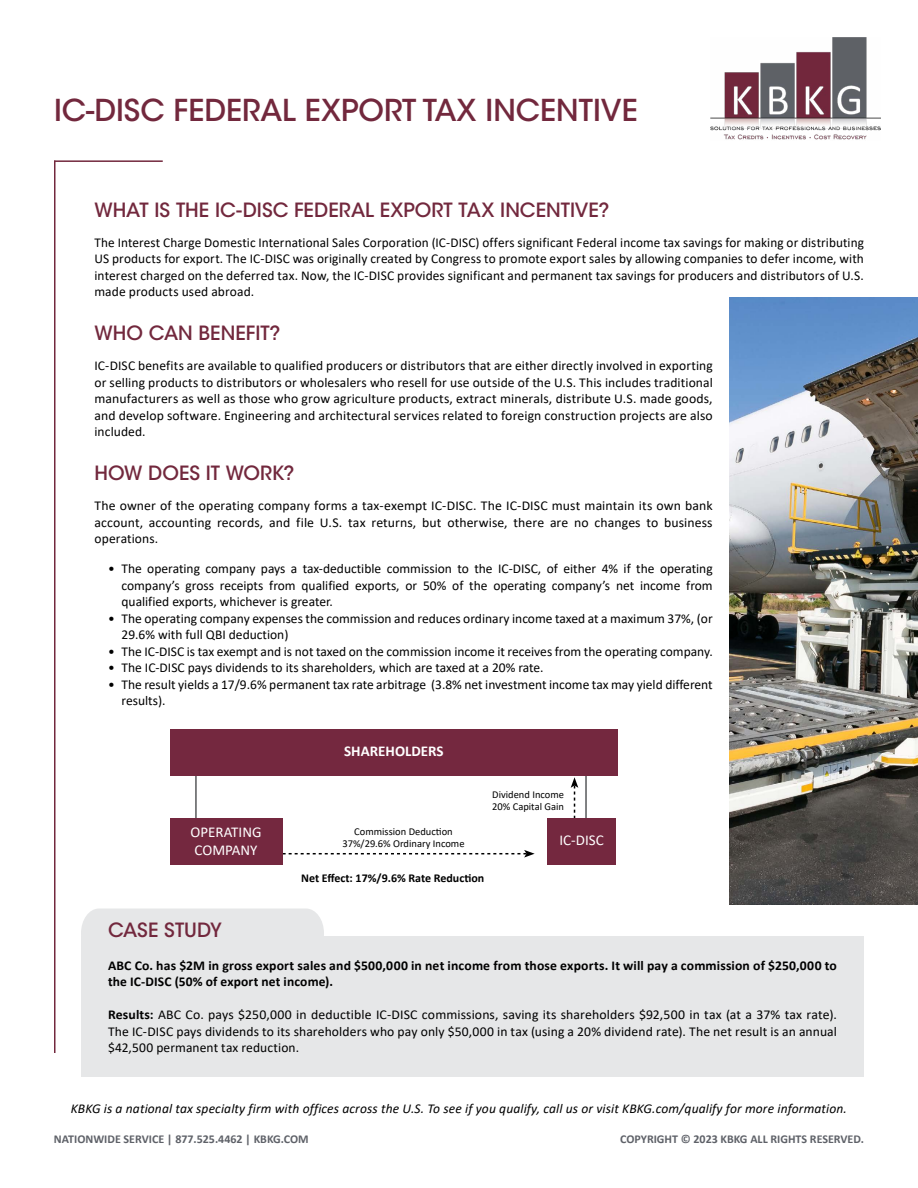
<style>
.page{position:relative;width:918px;height:1188px;background:#fff}
.page>*{position:absolute;margin:0;border:0;box-sizing:border-box;transform-origin:0 0}
.t1{font:500 30px "ITC Avant Garde Std";color:#72283d}
.t2{font:500 19.5px "ITC Avant Garde Std";color:#72283d}
.t3{font:15px/18px "Calibri";color:#fff}
.t4{font:700 15px "Calibri";color:#fff}
.t5{font:13.5px/16.5px "Calibri";color:#000;text-align:justify}
.t6{font:700 13.5px/16.5px "Calibri";letter-spacing:.01em;color:#000}
.t7{font:italic 13.5px "Calibri";letter-spacing:.01em;color:#000}
.t8{font:700 12px "Calibri";color:#5e6168}
.t9{font:700 12px "Calibri";color:#000}
.t10{font:10.5px/12px "Calibri";color:#000;text-align:center}
.s1{font-weight:700}
</style>
<div class="page">
<img style="left:711px;top:38px;width:169px;height:102px">
<hr style="left:54px;top:161px;width:2px;height:892px;background:#72283d">
<hr style="left:54px;top:160px;width:109px;height:2px;background:#72283d">
<img style="left:729px;top:297px;width:189px;height:607px">
<div style="left:81px;top:937px;width:783px;height:140px;background:#e6e7e8"></div>
<div style="left:81px;top:909px;width:243px;height:28px;background:#e6e7e8"></div>
<svg style="left:282px;top:850px;width:253px;height:8px"></svg>
<hr style="left:585px;top:739px;width:2px;height:121px;background:#58595b">
<svg style="left:571px;top:777px;width:16px;height:41px"></svg>
<hr style="left:195px;top:743px;width:2px;height:116px;background:#58595b">
<div style="left:170px;top:729px;width:448px;height:47px;background:#74283f"></div>
<div style="left:547px;top:818px;width:69px;height:46px;background:#74283f"></div>
<div style="left:170px;top:818px;width:112px;height:46px;background:#74283f"></div>
<h1 class="t1" style="left:54px;top:92px;width:585px">IC-DISC FEDERAL EXPORT TAX INCENTIVE</h1>
<h2 class="t2" style="left:94px;top:198px;width:517px">WHAT IS THE IC-DISC FEDERAL EXPORT TAX INCENTIVE?</h2>
<p class="t5" style="left:94px;top:234px;width:771px">The Interest Charge Domestic International Sales Corporation (IC-DISC) offers significant Federal income tax savings for making or distributing US products for export. The IC-DISC was originally created by Congress to promote export sales by allowing companies to defer income, with interest charged on the deferred tax. Now, the IC-DISC provides significant and permanent tax savings for producers and distributors of U.S. made products used abroad.</p>
<h2 class="t2" style="left:94px;top:321px;width:188px">WHO CAN BENEFIT?</h2>
<p class="t5" style="left:94px;top:357px;width:620px">IC-DISC benefits are available to qualified producers or distributors that are either directly involved in exporting or selling products to distributors or wholesalers who resell for use outside of the U.S. This includes traditional manufacturers as well as those who grow agriculture products, extract minerals, distribute U.S. made goods, and develop software. Engineering and architectural services related to foreign construction projects are also included.</p>
<h2 class="t2" style="left:94px;top:461px;width:202px">HOW DOES IT WORK?</h2>
<p class="t5" style="left:94px;top:497px;width:620px">The owner of the operating company forms a tax-exempt IC-DISC. The IC-DISC must maintain its own bank account, accounting records, and file U.S. tax returns, but otherwise, there are no changes to business operations.</p>
<p class="t5" style="left:122px;top:560px;width:593px;text-indent:-14px">• The operating company pays a tax-deductible commission to the IC-DISC, of either 4% if the operating company’s gross receipts from qualified exports, or 50% of the operating company’s net income from qualified exports, whichever is greater.</p>
<p class="t5" style="left:122px;top:610px;width:593px;text-indent:-14px">• The operating company expenses the commission and reduces ordinary income taxed at a maximum 37%, (or<br>29.6% with full QBI deduction)</p>
<p class="t5" style="left:108px;top:643px;width:606px">• The IC-DISC is tax exempt and is not taxed on the commission income it receives from the operating company.</p>
<p class="t5" style="left:108px;top:659px;width:437px">• The IC-DISC pays dividends to its shareholders, which are taxed at a 20% rate.</p>
<p class="t5" style="left:122px;top:675px;width:593px;text-indent:-14px">• The result yields a 17/9.6% permanent tax rate arbitrage (3.8% net investment income tax may yield different results).</p>
<p class="t3" style="left:191px;top:823px;width:72px">OPERATING<br>COMPANY</p>
<p class="t4" style="left:344px;top:741px;width:101px">SHAREHOLDERS</p>
<p class="t10" style="left:342px;top:825px;width:124px">Commission Deduction<br>37%/29.6% Ordinary Income</p>
<p class="t10" style="left:492px;top:788px;width:73px;text-align:left">Dividend Income<br>20% Capital Gain</p>
<p class="t3" style="left:560px;top:830px;width:46px">IC-DISC</p>
<p class="t9" style="left:301px;top:869px;width:185px">Net Effect: 17%/9.6% Rate Reduction</p>
<h2 class="t2" style="left:108px;top:917px;width:116px">CASE STUDY</h2>
<p class="t6" style="left:108px;top:957px;width:731px">ABC Co. has $2M in gross export sales and $500,000 in net income from those exports. It will pay a commission of $250,000 to the IC-DISC (50% of export net income).</p>
<p class="t5" style="left:108px;top:1006px;width:731px"><span class="s1">Results:</span> ABC Co. pays $250,000 in deductible IC-DISC commissions, saving its shareholders $92,500 in tax (at a 37% tax rate).<br>The IC-DISC pays dividends to its shareholders who pay only $50,000 in tax (using a 20% dividend rate). The net result is an annual $42,500 permanent tax reduction.</p>
<p class="t7" style="left:71px;top:1100px;width:778px">KBKG is a national tax specialty firm with offices across the U.S. To see if you qualify, call us or visit KBKG.com/qualify for more information.</p>
<p class="t8" style="left:54px;top:1131px;width:256px">NATIONWIDE SERVICE | 877.525.4462 | KBKG.COM</p>
<p class="t8" style="left:620px;top:1131px;width:245px">COPYRIGHT © 2023 KBKG ALL RIGHTS RESERVED.</p>
</div>
